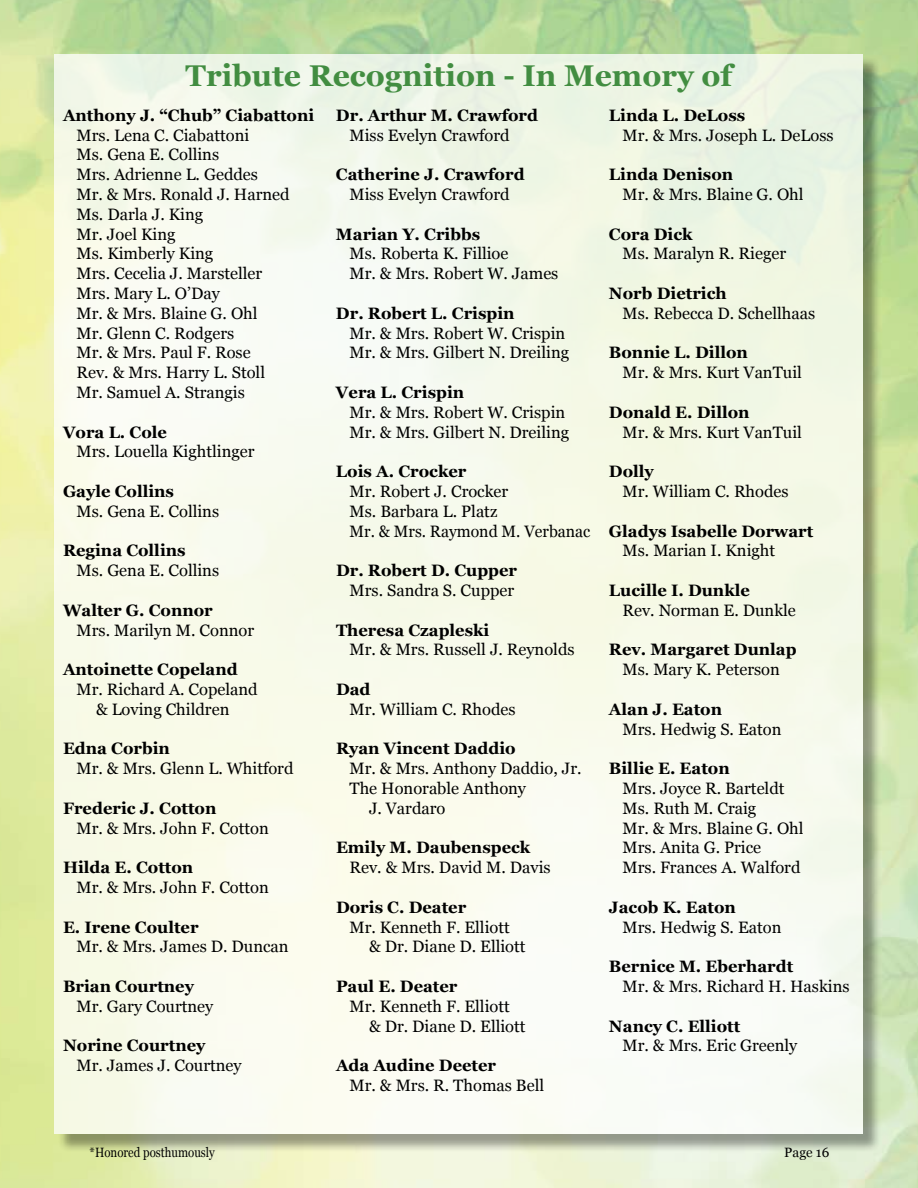
<style>
.page{position:relative;width:918px;height:1188px;background:#fff}
.page>*{position:absolute;margin:0;border:0;box-sizing:border-box;transform-origin:0 0}
.t1{font:700 30px "Georgia";color:#428d41}
.t2{font:16.5px/19.8px "Georgia";color:#000}
.t3{font:700 16.5px "Georgia";color:#000}
.t4{font:13.5px "Georgia";color:#000;scale:.85 1}
.t5{font:13.5px "Georgia";color:#000}
</style>
<div class="page">
<img style="left:0;top:0;width:918px;height:1188px">
<div style="left:57px;top:56px;width:825px;height:1097px;background:#000;opacity:.5"></div>
<div style="left:55px;top:54px;width:808px;height:1080px;background:linear-gradient(to right,#f9fbee,#f3f8ea)"></div>
<h1 class="t1" style="left:186px;top:56px;width:548px">Tribute Recognition - In Memory of</h1>
<p class="t3" style="left:63px;top:105px;width:253px">Anthony J. “Chub” Ciabattoni</p>
<p class="t2" style="left:76px;top:125px;width:215px">Mrs. Lena C. Ciabattoni<br>Ms. Gena E. Collins<br>Mrs. Adrienne L. Geddes<br>Mr. &amp; Mrs. Ronald J. Harned<br>Ms. Darla J. King<br>Mr. Joel King<br>Ms. Kimberly King<br>Mrs. Cecelia J. Marsteller<br>Mrs. Mary L. O’Day<br>Mr. &amp; Mrs. Blaine G. Ohl<br>Mr. Glenn C. Rodgers<br>Mr. &amp; Mrs. Paul F. Rose<br>Rev. &amp; Mrs. Harry L. Stoll<br>Mr. Samuel A. Strangis</p>
<p class="t3" style="left:63px;top:421px;width:105px">Vora L. Cole</p>
<p class="t2" style="left:76px;top:442px;width:180px">Mrs. Louella Kightlinger</p>
<p class="t3" style="left:63px;top:481px;width:113px">Gayle Collins</p>
<p class="t2" style="left:76px;top:502px;width:144px">Ms. Gena E. Collins</p>
<p class="t3" style="left:63px;top:540px;width:124px">Regina Collins</p>
<p class="t2" style="left:76px;top:561px;width:144px">Ms. Gena E. Collins</p>
<p class="t3" style="left:63px;top:600px;width:151px">Walter G. Connor</p>
<p class="t2" style="left:76px;top:620px;width:179px">Mrs. Marilyn M. Connor</p>
<p class="t3" style="left:63px;top:659px;width:176px">Antoinette Copeland</p>
<p class="t2" style="left:76px;top:680px;width:183px;text-align:center">Mr. Richard A. Copeland &amp; Loving Children</p>
<p class="t3" style="left:63px;top:738px;width:109px">Edna Corbin</p>
<p class="t2" style="left:76px;top:759px;width:219px">Mr. &amp; Mrs. Glenn L. Whitford</p>
<p class="t3" style="left:63px;top:798px;width:155px">Frederic J. Cotton</p>
<p class="t2" style="left:76px;top:818px;width:194px">Mr. &amp; Mrs. John F. Cotton</p>
<p class="t3" style="left:63px;top:857px;width:132px">Hilda E. Cotton</p>
<p class="t2" style="left:76px;top:878px;width:194px">Mr. &amp; Mrs. John F. Cotton</p>
<p class="t3" style="left:63px;top:916px;width:137px">E. Irene Coulter</p>
<p class="t2" style="left:76px;top:937px;width:214px">Mr. &amp; Mrs. James D. Duncan</p>
<p class="t3" style="left:63px;top:976px;width:133px">Brian Courtney</p>
<p class="t2" style="left:76px;top:997px;width:138px">Mr. Gary Courtney</p>
<p class="t3" style="left:63px;top:1035px;width:144px">Norine Courtney</p>
<p class="t2" style="left:76px;top:1056px;width:167px">Mr. James J. Courtney</p>
<p class="t3" style="left:609px;top:105px;width:138px">Linda L. DeLoss</p>
<p class="t2" style="left:622px;top:125px;width:213px">Mr. &amp; Mrs. Joseph L. DeLoss</p>
<p class="t3" style="left:609px;top:164px;width:126px">Linda Denison</p>
<p class="t2" style="left:622px;top:185px;width:183px">Mr. &amp; Mrs. Blaine G. Ohl</p>
<p class="t3" style="left:609px;top:223px;width:85px">Cora Dick</p>
<p class="t2" style="left:622px;top:244px;width:165px">Ms. Maralyn R. Rieger</p>
<p class="t3" style="left:609px;top:283px;width:119px">Norb Dietrich</p>
<p class="t2" style="left:622px;top:304px;width:194px">Ms. Rebecca D. Schellhaas</p>
<p class="t3" style="left:609px;top:342px;width:140px">Bonnie L. Dillon</p>
<p class="t2" style="left:622px;top:363px;width:181px">Mr. &amp; Mrs. Kurt VanTuil</p>
<p class="t3" style="left:609px;top:402px;width:142px">Donald E. Dillon</p>
<p class="t2" style="left:622px;top:422px;width:181px">Mr. &amp; Mrs. Kurt VanTuil</p>
<p class="t3" style="left:609px;top:461px;width:46px">Dolly</p>
<p class="t2" style="left:622px;top:482px;width:168px">Mr. William C. Rhodes</p>
<p class="t3" style="left:609px;top:520px;width:206px">Gladys Isabelle Dorwart</p>
<p class="t2" style="left:622px;top:541px;width:154px">Ms. Marian I. Knight</p>
<p class="t3" style="left:609px;top:580px;width:142px">Lucille I. Dunkle</p>
<p class="t2" style="left:622px;top:601px;width:175px">Rev. Norman E. Dunkle</p>
<p class="t3" style="left:609px;top:639px;width:189px">Rev. Margaret Dunlap</p>
<p class="t2" style="left:622px;top:660px;width:159px">Ms. Mary K. Peterson</p>
<p class="t3" style="left:609px;top:699px;width:115px">Alan J. Eaton</p>
<p class="t2" style="left:622px;top:719px;width:160px">Mrs. Hedwig S. Eaton</p>
<p class="t3" style="left:609px;top:758px;width:122px">Billie E. Eaton</p>
<p class="t2" style="left:622px;top:779px;width:183px">Mrs. Joyce R. Barteldt<br>Ms. Ruth M. Craig<br>Mr. &amp; Mrs. Blaine G. Ohl<br>Mrs. Anita G. Price<br>Mrs. Frances A. Walford</p>
<p class="t3" style="left:609px;top:897px;width:129px">Jacob K. Eaton</p>
<p class="t2" style="left:622px;top:917px;width:160px">Mrs. Hedwig S. Eaton</p>
<p class="t3" style="left:609px;top:956px;width:186px">Bernice M. Eberhardt</p>
<p class="t2" style="left:622px;top:977px;width:229px">Mr. &amp; Mrs. Richard H. Haskins</p>
<p class="t3" style="left:609px;top:1015px;width:133px">Nancy C. Elliott</p>
<p class="t2" style="left:622px;top:1036px;width:176px">Mr. &amp; Mrs. Eric Greenly</p>
<p class="t3" style="left:336px;top:105px;width:204px">Dr. Arthur M. Crawford</p>
<p class="t2" style="left:349px;top:125px;width:162px">Miss Evelyn Crawford</p>
<p class="t3" style="left:336px;top:164px;width:190px">Catherine J. Crawford</p>
<p class="t2" style="left:349px;top:185px;width:162px">Miss Evelyn Crawford</p>
<p class="t3" style="left:336px;top:223px;width:146px">Marian Y. Cribbs</p>
<p class="t2" style="left:349px;top:244px;width:210px">Ms. Roberta K. Fillioe<br>Mr. &amp; Mrs. Robert W. James</p>
<p class="t3" style="left:336px;top:303px;width:180px">Dr. Robert L. Crispin</p>
<p class="t2" style="left:349px;top:323px;width:221px">Mr. &amp; Mrs. Robert W. Crispin<br>Mr. &amp; Mrs. Gilbert N. Dreiling</p>
<p class="t3" style="left:336px;top:382px;width:130px">Vera L. Crispin</p>
<p class="t2" style="left:349px;top:403px;width:221px">Mr. &amp; Mrs. Robert W. Crispin<br>Mr. &amp; Mrs. Gilbert N. Dreiling</p>
<p class="t3" style="left:336px;top:461px;width:132px">Lois A. Crocker</p>
<p class="t2" style="left:349px;top:482px;width:242px">Mr. Robert J. Crocker<br>Ms. Barbara L. Platz<br>Mr. &amp; Mrs. Raymond M. Verbanac</p>
<p class="t3" style="left:336px;top:560px;width:183px">Dr. Robert D. Cupper</p>
<p class="t2" style="left:349px;top:581px;width:166px">Mrs. Sandra S. Cupper</p>
<p class="t3" style="left:336px;top:619px;width:155px">Theresa Czapleski</p>
<p class="t2" style="left:349px;top:640px;width:227px">Mr. &amp; Mrs. Russell J. Reynolds</p>
<p class="t3" style="left:336px;top:679px;width:36px">Dad</p>
<p class="t2" style="left:349px;top:700px;width:168px">Mr. William C. Rhodes</p>
<p class="t3" style="left:336px;top:738px;width:181px">Ryan Vincent Daddio</p>
<p class="t2" style="left:349px;top:759px;width:234px">Mr. &amp; Mrs. Anthony Daddio, Jr.</p>
<p class="t2" style="left:349px;top:779px;width:178px">The Honorable Anthony</p>
<p class="t2" style="left:369px;top:799px;width:78px">J. Vardaro</p>
<p class="t3" style="left:336px;top:837px;width:196px">Emily M. Daubenspeck</p>
<p class="t2" style="left:349px;top:858px;width:203px">Rev. &amp; Mrs. David M. Davis</p>
<p class="t3" style="left:336px;top:897px;width:132px">Doris C. Deater</p>
<p class="t2" style="left:369px;top:917px;width:158px;text-indent:-20px">Mr. Kenneth F. Elliott &amp; Dr. Diane D. Elliott</p>
<p class="t3" style="left:336px;top:976px;width:123px">Paul E. Deater</p>
<p class="t2" style="left:369px;top:997px;width:158px;text-indent:-20px">Mr. Kenneth F. Elliott &amp; Dr. Diane D. Elliott</p>
<p class="t3" style="left:336px;top:1055px;width:162px">Ada Audine Deeter</p>
<p class="t2" style="left:349px;top:1076px;width:196px">Mr. &amp; Mrs. R. Thomas Bell</p>
<p class="t4" style="left:90px;top:1145px;width:149px">*Honored posthumously</p>
<p class="t5" style="left:784px;top:1144px;width:47px">Page 16</p>
</div>
